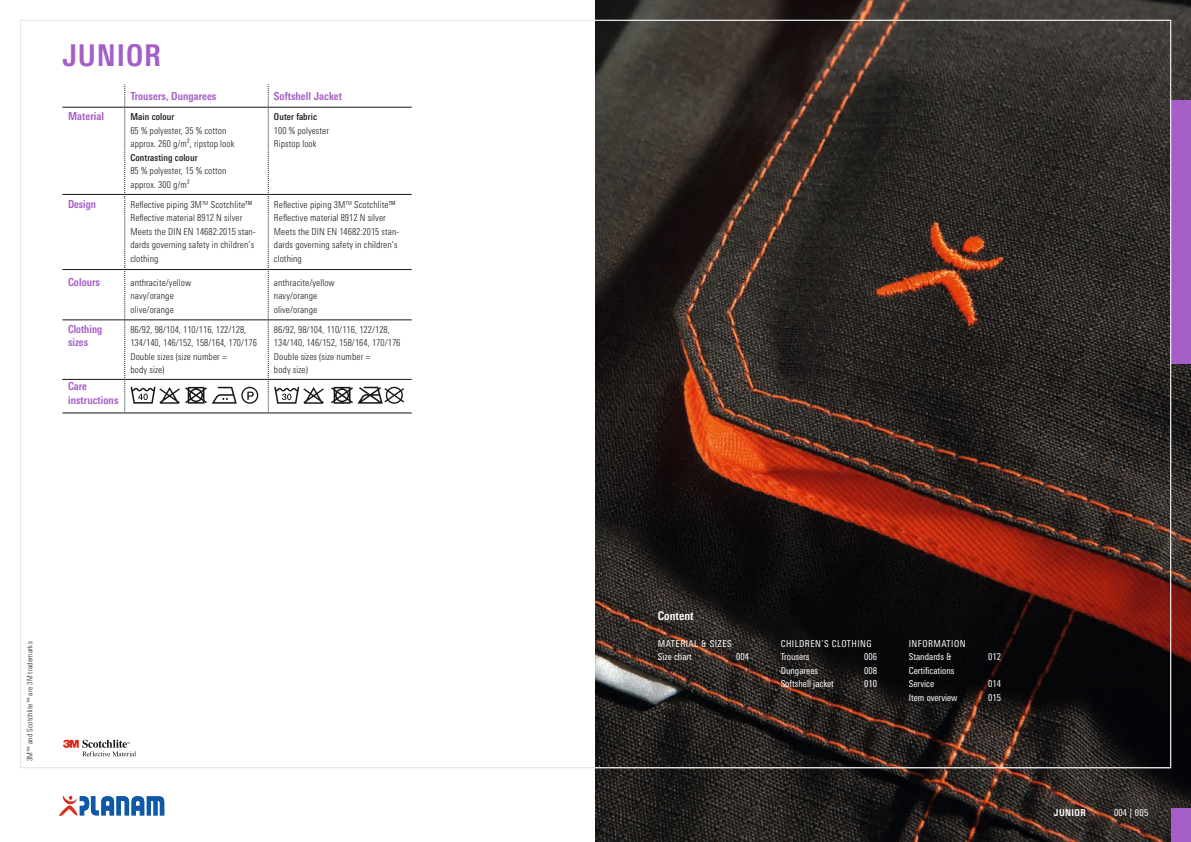
<style>
.page{position:relative;width:1191px;height:842px;background:#fff}
.page>*{position:absolute;margin:0;border:0;box-sizing:border-box;transform-origin:0 0}
.t1{font:700 condensed 30px "Univers Next Pro";letter-spacing:.03em;color:#a55dc7}
.t2{font:700 condensed 12px "Univers Next Pro";color:#fff}
.t3{font:700 condensed 11px/13.5px "Univers Next Pro";letter-spacing:.005em;color:#a55dc7}
.t4{font:700 condensed 11px/13.5px "Univers Next Pro";letter-spacing:.005em;color:#a55dc7;scale:.96 1}
.t5{font:300 condensed 9.5px/13.5px "Univers Next Pro";letter-spacing:.01em;color:#151616}
.t6{font:condensed 9.5px/13.5px "Univers Next Pro";letter-spacing:.01em;color:#fff}
.t7{font:condensed 9.5px/13.5px "Univers Next Pro";letter-spacing:.05em;color:#fff}
.t8{font:500 condensed 9.5px "Univers Next Pro";letter-spacing:.01em;color:#151616}
.t9{font:700 condensed 9.5px "Univers Next Pro";letter-spacing:.04em;color:#fff}
.t10{font:300 condensed 7.5px "Univers Next Pro";letter-spacing:.025em;color:#151616}
</style>
<div class="page">
<svg style="left:63px;top:740px;width:73px;height:16px"></svg>
<img style="left:595px;top:0;width:596px;height:842px">
<div style="left:1171px;top:100px;width:20px;height:263px;background:#a55dc7"></div>
<div style="left:1171px;top:808px;width:20px;height:34px;background:#a55dc7"></div>
<hr style="left:62px;top:107px;width:63px;height:1px;background:#151616">
<hr style="left:125px;top:107px;width:143px;height:1px;background:#151616">
<hr style="left:268px;top:107px;width:144px;height:1px;background:#151616">
<hr style="left:62px;top:194px;width:63px;height:1px;background:#151616">
<hr style="left:125px;top:194px;width:143px;height:1px;background:#151616">
<hr style="left:268px;top:194px;width:144px;height:1px;background:#151616">
<hr style="left:62px;top:269px;width:63px;height:1px;background:#151616">
<hr style="left:125px;top:269px;width:143px;height:1px;background:#151616">
<hr style="left:268px;top:269px;width:144px;height:1px;background:#151616">
<hr style="left:62px;top:320px;width:63px;height:1px;background:#151616">
<hr style="left:125px;top:320px;width:143px;height:1px;background:#151616">
<hr style="left:268px;top:320px;width:144px;height:1px;background:#151616">
<hr style="left:62px;top:379px;width:63px;height:1px;background:#151616">
<hr style="left:125px;top:379px;width:143px;height:1px;background:#151616">
<hr style="left:268px;top:379px;width:144px;height:1px;background:#151616">
<hr style="left:62px;top:413px;width:63px;height:1px;background:#151616">
<hr style="left:125px;top:413px;width:143px;height:1px;background:#151616">
<hr style="left:268px;top:413px;width:144px;height:1px;background:#151616">
<svg style="left:125px;top:84px;width:133px;height:329px"></svg>
<svg style="left:268px;top:84px;width:56px;height:329px"></svg>
<svg style="left:331px;top:387px;width:73px;height:17px"></svg>
<svg style="left:59px;top:795px;width:105px;height:21px"></svg>
<h1 class="t1" style="left:62px;top:38px;width:100px">Junior</h1>
<p class="t3" style="left:130px;top:89px;width:87px">Trousers, Dungarees</p>
<p class="t3" style="left:274px;top:89px;width:69px">Softshell Jacket</p>
<p class="t3" style="left:68px;top:110px;width:37px">Material</p>
<p class="t8" style="left:130px;top:111px;width:45px">Main colour</p>
<p class="t5" style="left:130px;top:124px;width:106px">65 % polyester, 35 % cotton approx. 260 g/m², ripstop look</p>
<p class="t8" style="left:130px;top:152px;width:69px">Contrasting colour</p>
<p class="t5" style="left:130px;top:164px;width:98px">85 % polyester, 15 % cotton approx. 300 g/m²</p>
<p class="t8" style="left:274px;top:111px;width:45px">Outer fabric</p>
<p class="t5" style="left:274px;top:124px;width:57px">100 % polyester<br>Ripstop look</p>
<p class="t4" style="left:68px;top:197px;width:30px">Design</p>
<p class="t5" style="left:130px;top:198px;width:127px">Reflective piping 3M<sup>TM</sup> Scotchlite<sup>TM<br></sup>Reflective material 8912 N silver<br>Meets the DIN EN 14682:2015 stan&shy;dards governing safety in children’s clothing</p>
<p class="t5" style="left:274px;top:198px;width:127px">Reflective piping 3M<sup>TM</sup> Scotchlite<sup>TM<br></sup>Reflective material 8912 N silver<br>Meets the DIN EN 14682:2015 stan&shy;dards governing safety in children’s clothing</p>
<p class="t3" style="left:68px;top:275px;width:33px">Colours</p>
<p class="t5" style="left:130px;top:275px;width:62px">anthracite/yellow navy/orange olive/orange</p>
<p class="t5" style="left:274px;top:275px;width:62px">anthracite/yellow navy/orange olive/orange</p>
<p class="t4" style="left:68px;top:322px;width:37px">Clothing sizes</p>
<p class="t5" style="left:130px;top:323px;width:128px">86/92, 98/104, 110/116, 122/128,<br>134/140, 146/152, 158/164, 170/176<br>Double sizes (size number =<br>body size)</p>
<p class="t5" style="left:274px;top:323px;width:128px">86/92, 98/104, 110/116, 122/128,<br>134/140, 146/152, 158/164, 170/176<br>Double sizes (size number =<br>body size)</p>
<p class="t3" style="left:68px;top:380px;width:52px">Care instructions</p>
<p class="t10" style="left:26px;top:761px;width:121px;rotate:-90deg">3M™ and Scotchlite™ are 3M trademarks</p>
<p class="t2" style="left:658px;top:608px;width:37px">Content</p>
<p class="t7" style="left:658px;top:636px;width:74px">Material &amp; Sizes<br>Size chart</p>
<p class="t6" style="left:736px;top:650px;width:14px">004</p>
<p class="t7" style="left:780px;top:636px;width:92px">Children’s clothing<br>Trousers</p>
<p class="t6" style="left:864px;top:650px;width:14px">006</p>
<p class="t6" style="left:780px;top:663px;width:39px">Dungarees</p>
<p class="t6" style="left:864px;top:663px;width:14px">008</p>
<p class="t6" style="left:780px;top:677px;width:55px">Softshell jacket</p>
<p class="t6" style="left:864px;top:677px;width:14px">010</p>
<p class="t7" style="left:909px;top:636px;width:58px">Information<br>Standards &amp;</p>
<p class="t6" style="left:909px;top:663px;width:47px">Certifications<br>Service</p>
<p class="t6" style="left:988px;top:650px;width:14px">012</p>
<p class="t6" style="left:988px;top:677px;width:14px">014</p>
<p class="t6" style="left:909px;top:690px;width:50px">Item overview</p>
<p class="t6" style="left:988px;top:690px;width:14px">015</p>
<p class="t9" style="left:1054px;top:806px;width:33px">Junior</p>
<p class="t6" style="left:1114px;top:805px;width:36px">004 | 005</p>
</div>
